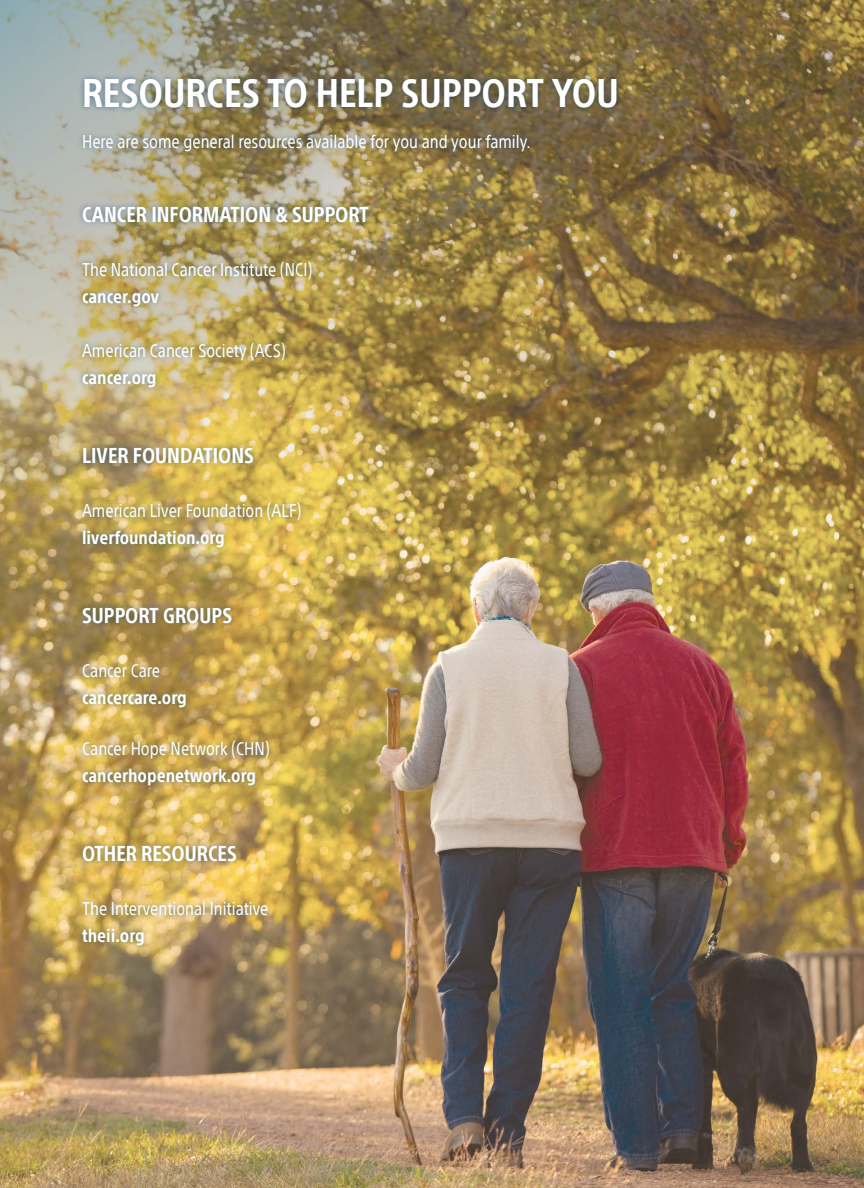
<style>
.page{position:relative;width:864px;height:1188px;background:#fff}
.page>*{position:absolute;margin:0;border:0;box-sizing:border-box;transform-origin:0 0}
.t1{font:700 condensed 39px "SST";color:#fff}
.t2{font:700 condensed 21px "SST";color:#fff}
.t3{font:condensed 18px "SST";color:#fff}
.t4{font:700 condensed 18px "SST";color:#fff}
</style>
<div class="page">
<img style="left:0;top:0;width:864px;height:1188px">
<div style="left:77px;top:201px;width:297px;height:750px;background:#003b71;opacity:.5"></div>
<div style="left:79px;top:73px;width:543px;height:41px;background:#003b71;opacity:.5"></div>
<div style="left:77px;top:129px;width:458px;height:28px;background:#003b71;opacity:.5"></div>
<p class="t1" style="left:82px;top:70px;width:538px">RESOURCES TO HELP SUPPORT YOU</p>
<p class="t3" style="left:82px;top:131px;width:450px">Here are some general resources available for you and your family.</p>
<p class="t2" style="left:82px;top:202px;width:288px">CANCER INFORMATION &amp; SUPPORT</p>
<p class="t3" style="left:82px;top:259px;width:232px">The National Cancer Institute (NCI)</p>
<p class="t4" style="left:82px;top:286px;width:79px">cancer.gov</p>
<p class="t3" style="left:82px;top:340px;width:205px">American Cancer Society (ACS)</p>
<p class="t4" style="left:82px;top:367px;width:76px">cancer.org</p>
<p class="t2" style="left:82px;top:443px;width:173px">LIVER FOUNDATIONS</p>
<p class="t3" style="left:82px;top:500px;width:221px">American Liver Foundation (ALF)</p>
<p class="t4" style="left:82px;top:527px;width:144px">liverfoundation.org</p>
<p class="t2" style="left:82px;top:603px;width:152px">SUPPORT GROUPS</p>
<p class="t3" style="left:82px;top:660px;width:80px">Cancer Care</p>
<p class="t4" style="left:82px;top:687px;width:106px">cancercare.org</p>
<p class="t3" style="left:82px;top:738px;width:189px">Cancer Hope Network (CHN)</p>
<p class="t4" style="left:82px;top:765px;width:175px">cancerhopenetwork.org</p>
<p class="t2" style="left:82px;top:842px;width:156px">OTHER RESOURCES</p>
<p class="t3" style="left:82px;top:898px;width:188px">The Interventional Initiative</p>
<p class="t4" style="left:82px;top:925px;width:64px">theii.org</p>
</div>
